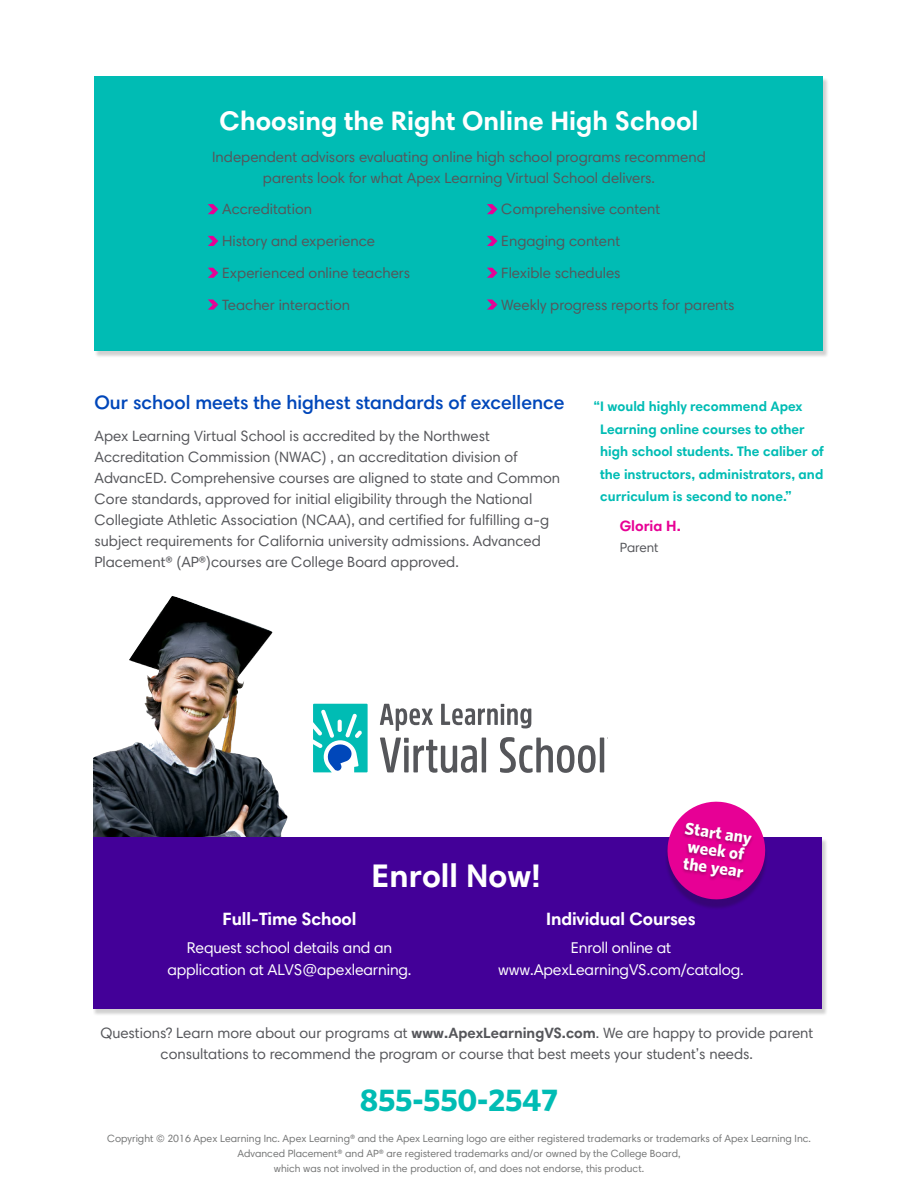
<style>
.page{position:relative;width:918px;height:1188px;background:#fff}
.page>*{position:absolute;margin:0;border:0;box-sizing:border-box;transform-origin:0 0}
.t1{font:800 134.25px "Helvetica Neue";color:#fff}
.t2{font:700 33px "Harmonia Sans Std";color:#fff}
.t3{font:700 31.5px "Whitney";letter-spacing:-.01em;color:#00bcb4}
.t4{font:700 27px "Harmonia Sans Std";color:#fff}
.t5{font:600 19.5px "Harmonia Sans Std";color:#0047ba}
.t6{font:700 18px "Harmonia Sans Std";letter-spacing:-.01em;color:#fff}
.t7{font:700 17.25px/17.4px "Whitney";color:#fff}
.t8{font:15.75px/22.5px "Harmonia Sans Std";letter-spacing:-.01em;color:#fff;text-align:center}
.t9{font:15px/21px "Harmonia Sans Std";color:#55565a}
.t10{font:700 15px "Harmonia Sans Std";color:#e70095}
.t11{font:700 13.8px/22.5px "Harmonia Sans Std";color:#00bcb4}
.t12{font:13.5px "Harmonia Sans Std";color:#55565a}
.t13{font:10.5px/15px "Harmonia Sans Std";color:#747575;text-align:center}
.s1{font-weight:700}
</style>
<div class="page">
<div style="left:94px;top:77px;width:735px;height:281px;background:#121212;opacity:.2"></div>
<div style="left:94px;top:76px;width:730px;height:275px;background:#00bcb4"></div>
<img style="left:93px;top:596px;width:195px;height:241px">
<div style="left:93px;top:838px;width:735px;height:178px;background:#121212;opacity:.2"></div>
<div style="left:93px;top:837px;width:729px;height:172px;background:#430098"></div>
<svg style="left:208px;top:204px;width:10px;height:10px"></svg>
<svg style="left:208px;top:236px;width:10px;height:10px"></svg>
<svg style="left:208px;top:268px;width:10px;height:10px"></svg>
<svg style="left:208px;top:299px;width:10px;height:11px"></svg>
<svg style="left:487px;top:204px;width:11px;height:10px"></svg>
<svg style="left:487px;top:236px;width:11px;height:10px"></svg>
<svg style="left:487px;top:268px;width:11px;height:10px"></svg>
<svg style="left:487px;top:299px;width:11px;height:11px"></svg>
<div style="left:665px;top:806px;width:103px;height:104px;background:#121212;opacity:.25"></div>
<svg style="left:665px;top:801px;width:103px;height:102px"></svg>
<div style="left:681px;top:822px;width:73px;height:60px;background:#121212;opacity:.33"></div>
<svg style="left:313px;top:704px;width:55px;height:68px"></svg>
<svg style="left:380px;top:738px;width:97px;height:35px"></svg>
<hr style="left:482px;top:738px;width:4px;height:34px;background:#55565a">
<svg style="left:500px;top:737px;width:96px;height:36px"></svg>
<hr style="left:600px;top:738px;width:4px;height:34px;background:#55565a">
<svg style="left:380px;top:704px;width:53px;height:27px"></svg>
<svg style="left:441px;top:704px;width:90px;height:24px"></svg>
<h3 class="t4" style="left:220px;top:103px;width:480px">Choosing the Right Online High School</h3>
<p class="t9" style="left:212px;top:146px;width:495px;text-align:center">Independent advisors evaluating online high school programs recommend parents look for what Apex Learning Virtual School delivers.</p>
<p class="t9" style="left:222px;top:193px;width:189px;line-height:31.8px">Accreditation<br>History and experience<br>Experienced online teachers<br>Teacher interaction</p>
<p class="t9" style="left:501px;top:193px;width:235px;line-height:31.8px">Comprehensive content<br>Engaging content<br>Flexible schedules<br>Weekly progress reports for parents</p>
<h3 class="t5" style="left:94px;top:391px;width:472px">Our school meets the highest standards of excellence</h3>
<p class="t9" style="left:94px;top:426px;width:467px">Apex Learning Virtual School is accredited by the Northwest Accreditation Commission (NWAC) , an accreditation division of AdvancED. Comprehensive courses are aligned to state and Common Core standards, approved for initial eligibility through the National Collegiate Athletic Association (NCAA), and certified for fulfilling a-g subject requirements for California university admissions. Advanced Placement® (AP®)courses are College Board approved.</p>
<h1 class="t1" style="left:576px;top:344px;width:69px">“</h1>
<p class="t11" style="left:600px;top:395px;width:225px;text-indent:-7px">“I would highly recommend Apex Learning online courses to other high school students. The caliber of the instructors, administrators, and curriculum is second to none.”</p>
<p class="t10" style="left:620px;top:517px;width:63px">Gloria H.</p>
<p class="t12" style="left:620px;top:540px;width:40px">Parent</p>
<h2 class="t2" style="left:372px;top:854px;width:170px">Enroll Now!</h2>
<p class="t7" style="left:686px;top:819px;width:69px;rotate:8deg">Start any week of the year</p>
<p class="t6" style="left:223px;top:907px;width:135px">Full-Time School</p>
<p class="t8" style="left:167px;top:936px;width:246px">Request school details and an application at ALVS@apexlearning.</p>
<p class="t6" style="left:546px;top:907px;width:151px">Individual Courses</p>
<p class="t8" style="left:498px;top:936px;width:247px">Enroll online at www.ApexLearningVS.com/catalog.</p>
<p class="t9" style="left:100px;top:1022px;width:714px;text-align:center">Questions? Learn more about our programs at <span class="s1">www.ApexLearningVS.com</span>. We are happy to provide parent consultations to recommend the program or course that best meets your student’s needs.</p>
<h3 class="t3" style="left:360px;top:1079px;width:200px">855-550-2547</h3>
<p class="t13" style="left:107px;top:1130px;width:705px">Copyright © 2016 Apex Learning Inc. Apex Learning® and the Apex Learning logo are either registered trademarks or trademarks of Apex Learning Inc.<br>Advanced Placement® and AP® are registered trademarks and/or owned by the College Board,<br>which was not involved in the production of, and does not endorse, this product.</p>
</div>
